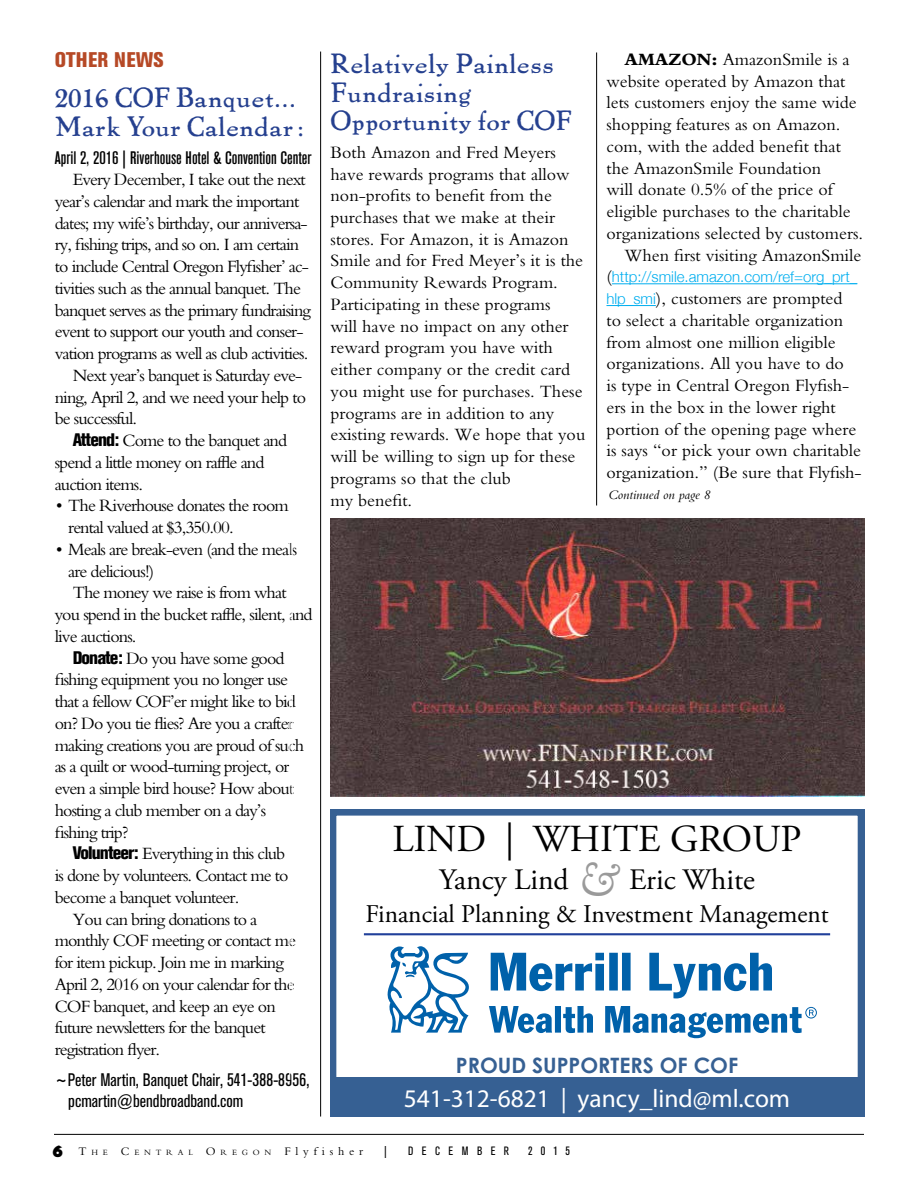
<style>
.page{position:relative;width:918px;height:1188px;background:#fff}
.page>*{position:absolute;margin:0;border:0;box-sizing:border-box;transform-origin:0 0}
.t1{font:italic 46.65px "Adobe Caslon Pro";color:rgb(0 0 0/.8)}
.t2{font:38.1px "Adobe Garamond Pro";color:#000}
.t3{font:29.7px "Adobe Garamond Pro";color:#000}
.t4{font:27px/28.5px "Pabst L";color:#25408f}
.t5{font:25.5px "Adobe Garamond Pro";color:#000}
.t6{font:25.5px "Myriad Pro";color:#fff}
.t7{font:700 21.15px "Century Gothic";color:#366093}
.t8{font:800 condensed 21px "Akzidenz Grotesk BE";letter-spacing:.02em;color:#b64926}
.t9{font:18px/21.8px "Bembo";letter-spacing:-.05em;color:#000}
.t10{font:18px/21.8px "Bembo";color:#000}
.t11{font:condensed 18px/21.8px "Akzidenz Grotesk BE";color:#000}
.t12{font:500 condensed 18px "Akzidenz Grotesk BE";color:#000}
.t13{font:300 15px "Helvetica Neue";color:#00aeef}
.t14{font:italic 13.5px "Bembo";color:#000}
.t15{font:condensed 12px "Akzidenz Grotesk BE";letter-spacing:.7em;color:#000}
.t16{font:8.4px "Bembo";letter-spacing:.57em;color:#000}
.s1{font-family:"Akzidenz Grotesk BE";font-weight:800;font-stretch:condensed}
.s2{font-weight:800}
.s3{font-family:"Bembo";font-weight:400;font-size:18px;color:#000}
.s4{font-family:"Helvetica Neue";font-weight:300;font-size:15px;color:#00aeef}
.s5{font-family:"Gill Sans Extra Bold Display";font-size:16.5px}
.s6{font-size:12px}
</style>
<div class="page">
<hr style="left:54px;top:1134px;width:810px;height:1px;background:#000">
<hr style="left:612px;top:283px;width:245px;height:1px;background:#00aeef">
<hr style="left:606px;top:305px;width:50px;height:1px;background:#00aeef">
<hr style="left:320px;top:52px;width:1px;height:1065px;background:#000">
<hr style="left:596px;top:52px;width:1px;height:454px;background:#000">
<img style="left:330px;top:518px;width:534px;height:279px">
<svg style="left:330px;top:809px;width:534px;height:268px"></svg>
<div style="left:330px;top:1077px;width:534px;height:40px;background:#366093"></div>
<hr style="left:364px;top:933px;width:466px;height:2px;background:#21409a">
<svg style="left:386px;top:946px;width:83px;height:87px"></svg>
<svg style="left:649px;top:953px;width:123px;height:45px"></svg>
<svg style="left:491px;top:953px;width:140px;height:38px"></svg>
<svg style="left:489px;top:1006px;width:104px;height:27px"></svg>
<svg style="left:605px;top:1006px;width:212px;height:32px"></svg>
<p class="t8" style="left:55px;top:47px;width:110px">OTHER NEWS</p>
<h3 class="t4" style="left:55px;top:83px;width:251px">2016 COF Banquet…<br>Mark Your Calendar:</h3>
<p class="t12" style="left:55px;top:147px;width:258px">April 2, 2016 | Riverhouse Hotel &amp; Convention Center</p>
<p class="t9" style="left:73px;top:168px;width:235px">Every December, I take out the next</p>
<p class="t9" style="left:55px;top:190px;width:246px">year’s calendar and mark the important</p>
<p class="t9" style="left:55px;top:212px;width:255px">dates; my wife’s birthday, our anniversa-</p>
<p class="t9" style="left:55px;top:234px;width:246px">ry, fishing trips, and so on. I am certain</p>
<p class="t9" style="left:55px;top:255px;width:256px">to include Central Oregon Flyfisher’ ac-</p>
<p class="t9" style="left:55px;top:277px;width:248px">tivities such as the annual banquet. The</p>
<p class="t9" style="left:55px;top:299px;width:258px">banquet serves as the primary fundraising</p>
<p class="t9" style="left:55px;top:321px;width:250px">event to support our youth and conser-</p>
<p class="t9" style="left:55px;top:342px;width:255px">vation programs as well as club activities.</p>
<p class="t9" style="left:73px;top:364px;width:231px">Next year’s banquet is Saturday eve-</p>
<p class="t9" style="left:55px;top:386px;width:253px">ning, April 2, and we need your help to</p>
<p class="t9" style="left:55px;top:408px;width:84px">be successful.</p>
<p class="t9" style="left:73px;top:429px;width:216px"><span class="s1">Attend:</span> Come to the banquet and</p>
<p class="t9" style="left:55px;top:451px;width:211px">spend a little money on raffle and</p>
<p class="t9" style="left:55px;top:473px;width:90px">auction items.</p>
<p class="t9" style="left:68px;top:495px;width:222px;text-indent:-12px">• The Riverhouse donates the room rental valued at $3,350.00.</p>
<p class="t9" style="left:56px;top:538px;width:243px">• Meals are break-even (and the meals</p>
<p class="t9" style="left:68px;top:560px;width:87px">are delicious!)</p>
<p class="t9" style="left:73px;top:582px;width:215px">The money we raise is from what</p>
<p class="t9" style="left:55px;top:603px;width:259px">you spend in the bucket raffle, silent, and</p>
<p class="t9" style="left:55px;top:625px;width:83px">live auctions.</p>
<p class="t9" style="left:73px;top:647px;width:213px"><span class="s1">Donate:</span> Do you have some good</p>
<p class="t9" style="left:55px;top:669px;width:235px">fishing equipment you no longer use</p>
<p class="t9" style="left:55px;top:690px;width:243px">that a fellow COF’er might like to bid</p>
<p class="t9" style="left:55px;top:712px;width:240px">on? Do you tie flies? Are you a crafter</p>
<p class="t9" style="left:55px;top:734px;width:251px">making creations you are proud of such</p>
<p class="t9" style="left:55px;top:755px;width:236px">as a quilt or wood-turning project, or</p>
<p class="t9" style="left:55px;top:777px;width:241px">even a simple bird house? How about</p>
<p class="t9" style="left:55px;top:799px;width:213px">hosting a club member on a day’s</p>
<p class="t9" style="left:55px;top:821px;width:75px">fishing trip?</p>
<p class="t9" style="left:73px;top:842px;width:214px"><span class="s1">Volunteer:</span> Everything in this club</p>
<p class="t9" style="left:55px;top:864px;width:235px">is done by volunteers. Contact me to</p>
<p class="t9" style="left:55px;top:886px;width:186px">become a banquet volunteer.</p>
<p class="t9" style="left:73px;top:908px;width:186px">You can bring donations to a</p>
<p class="t9" style="left:55px;top:929px;width:243px">monthly COF meeting or contact me</p>
<p class="t9" style="left:55px;top:951px;width:231px">for item pickup. Join me in marking</p>
<p class="t9" style="left:55px;top:973px;width:241px">April 2, 2016 on your calendar for the</p>
<p class="t9" style="left:55px;top:995px;width:222px">COF banquet, and keep an eye on</p>
<p class="t9" style="left:55px;top:1016px;width:212px">future newsletters for the banquet</p>
<p class="t9" style="left:55px;top:1038px;width:107px">registration flyer.</p>
<p class="t11" style="left:68px;top:1069px;width:243px;text-indent:-14px">~Peter Martin, Banquet Chair, 541-388-8956, pcmartin@bendbroadband.com</p>
<h3 class="t4" style="left:331px;top:48px;width:243px">Relatively Painless<br>Fundraising<br>Opportunity for COF</h3>
<p class="t10" style="left:331px;top:141px;width:256px">Both Amazon and Fred Meyers have rewards programs that allow non-profits to benefit from the purchases that we make at their stores. For Amazon, it is Amazon<br>Smile and for Fred Meyer’s it is the<br>Community Rewards Program.<br>Participating in these programs<br>will have no impact on any other reward program you have with either company or the credit card you might use for purchases. These programs are in addition to any existing rewards. We hope that you will be willing to sign up for these programs so that the club<br>my benefit.</p>
<p class="t10" style="left:624px;top:48px;width:227px"><span class="s2">AMAZON:</span> AmazonSmile is a</p>
<p class="t10" style="left:606px;top:70px;width:241px">website operated by Amazon that</p>
<p class="t10" style="left:606px;top:91px;width:252px">lets customers enjoy the same wide</p>
<p class="t10" style="left:606px;top:113px;width:236px">shopping features as on Amazon.</p>
<p class="t10" style="left:606px;top:135px;width:236px">com, with the added benefit that</p>
<p class="t10" style="left:606px;top:157px;width:216px">the AmazonSmile Foundation</p>
<p class="t10" style="left:606px;top:178px;width:228px">will donate 0.5% of the price of</p>
<p class="t10" style="left:606px;top:200px;width:246px">eligible purchases to the charitable</p>
<p class="t10" style="left:606px;top:222px;width:258px">organizations selected by customers.</p>
<p class="t10" style="left:624px;top:244px;width:239px">When first visiting AmazonSmile</p>
<p class="t13" style="left:606px;top:265px;width:252px"><span class="s3">(</span>http://smile.amazon.com/ref=org_prt_</p>
<p class="t10" style="left:606px;top:287px;width:257px"><span class="s4">hlp_smi</span>), customers are prompted to select a charitable organization from almost one million eligible organizations. All you have to do<br>is type in Central Oregon Flyfish&shy;ers in the box in the lower right portion of the opening page where is says “or pick your own charitable organization.” (Be sure that Flyfish-</p>
<p class="t14" style="left:608px;top:487px;width:104px">Continued on page 8</p>
<h2 class="t2" style="left:393px;top:816px;width:411px">LIND | WHITE GROUP</h2>
<h3 class="t3" style="left:439px;top:862px;width:131px">Yancy Lind</h3>
<h3 class="t3" style="left:629px;top:862px;width:127px">Eric White</h3>
<h3 class="t5" style="left:365px;top:898px;width:465px">Financial Planning &amp; Investment Management</h3>
<h1 class="t1" style="left:577px;top:852px;width:41px">&amp;</h1>
<p class="t7" style="left:456px;top:1049px;width:284px">PROUD SUPPORTERS OF COF</p>
<h3 class="t6" style="left:404px;top:1082px;width:388px">541-312-6821 | yancy_lind@ml.com</h3>
<p class="t16" style="left:52px;top:1148px;width:312px"><span class="s5">6</span> <span class="s6">T</span>HE <span class="s6">C</span>ENTRAL <span class="s6">O</span>REGON <span class="s6">Flyfisher</span></p>
<p class="t15" style="left:384px;top:1145px;width:4px">|</p>
<p class="t15" style="left:408px;top:1145px;width:103px">DECEMBER</p>
<p class="t15" style="left:528px;top:1145px;width:43px">2015</p>
</div>
